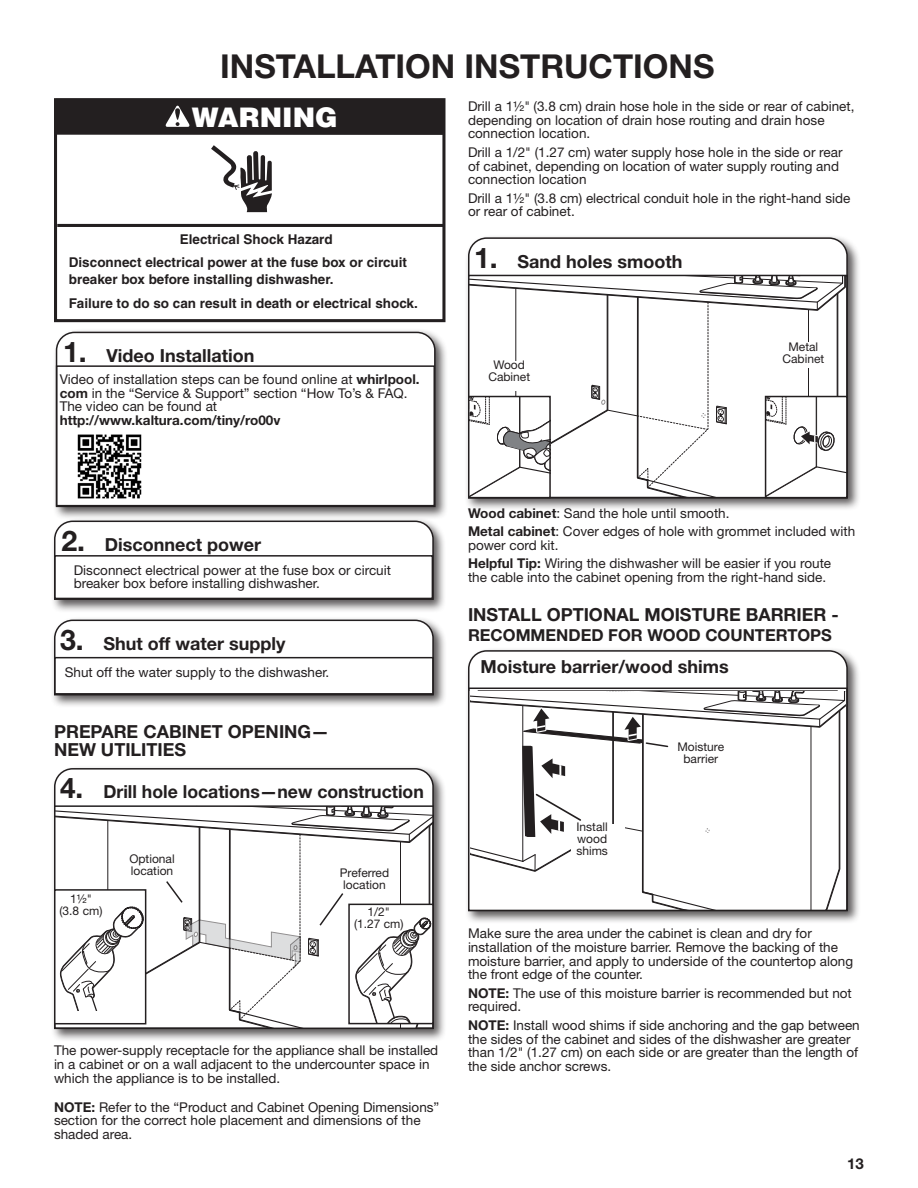
<style>
.page{position:relative;width:918px;height:1188px;background:#fff}
.page>*{position:absolute;margin:0;border:0;box-sizing:border-box;transform-origin:0 0}
.Heading_1{font:700 33px "Helvetica Neue LT Std";color:#231f20}
.t1{font:900 27px "Helvetica";color:#fff}
.Heading_2{font:700 18px/18px "Helvetica Neue LT Std";color:#231f20}
.Body_Bold{font:700 18px "Helvetica Neue LT Std";color:#231f20}
.Heading_2-2{font:700 16.5px "Helvetica Neue LT Std";color:#231f20}
.t2{font:700 15px "Helvetica Neue LT Std";color:#231f20}
.Body{font:13.5px/13.8px "Helvetica Neue LT Std";color:#231f20}
.t3{font:700 13.5px/16.5px "Helvetica";color:#231f20}
.Heading_2-3{font:13.5px/13.8px "Helvetica Neue LT Std";color:#231f20}
.Art_Callouts_Center{font:12px/12px "Helvetica Neue LT Std";color:#231f20;text-align:center}
.s1{font-size:28.5px}
.s2{font-weight:700}
</style>
<div class="page">
<div style="left:51px;top:616px;width:396px;height:92px;background:#231f20;opacity:.75"></div>
<svg style="left:53px;top:619px;width:382px;height:77px"></svg>
<div style="left:54px;top:657px;width:380px;height:38px;border:2px solid #231f20"></div>
<div style="left:65px;top:667px;width:357px;height:21px;background:#fff"></div>
<div style="left:465px;top:647px;width:396px;height:277px;background:#231f20;opacity:.75"></div>
<svg style="left:467px;top:649px;width:382px;height:263px"></svg>
<svg style="left:471px;top:691px;width:374px;height:217px"></svg>
<div style="left:468px;top:688px;width:380px;height:223px;border:2px solid #231f20"></div>
<div style="left:670px;top:742px;width:61px;height:32px;background:#fff"></div>
<div style="left:54px;top:98px;width:391px;height:224px;border:3px solid #231f20"></div>
<hr style="left:57px;top:224px;width:387px;height:3px;background:#231f20">
<div style="left:56px;top:99px;width:388px;height:36px;background:#231f20"></div>
<svg style="left:165px;top:106px;width:25px;height:21px"></svg>
<svg style="left:211px;top:145px;width:61px;height:67px"></svg>
<div style="left:465px;top:234px;width:396px;height:277px;background:#231f20;opacity:.75"></div>
<svg style="left:467px;top:237px;width:382px;height:262px"></svg>
<div style="left:765px;top:396px;width:83px;height:102px;border:2px solid #231f20"></div>
<svg style="left:469px;top:275px;width:378px;height:222px"></svg>
<div style="left:468px;top:396px;width:83px;height:102px;border:2px solid #231f20"></div>
<div style="left:480px;top:361px;width:58px;height:29px;background:#fff"></div>
<div style="left:775px;top:342px;width:58px;height:26px;background:#fff"></div>
<div style="left:51px;top:517px;width:396px;height:96px;background:#231f20;opacity:.75"></div>
<svg style="left:53px;top:520px;width:382px;height:81px"></svg>
<div style="left:54px;top:555px;width:379px;height:44px;border:2px solid #231f20"></div>
<div style="left:51px;top:765px;width:396px;height:277px;background:#231f20;opacity:.75"></div>
<svg style="left:53px;top:767px;width:382px;height:263px"></svg>
<svg style="left:55px;top:806px;width:378px;height:222px"></svg>
<div style="left:348px;top:904px;width:86px;height:120px;border:2px solid #231f20"></div>
<div style="left:574px;top:823px;width:37px;height:33px;background:#fff"></div>
<div style="left:53px;top:329px;width:395px;height:191px;background:#231f20;opacity:.75"></div>
<svg style="left:55px;top:331px;width:381px;height:177px"></svg>
<div style="left:60px;top:374px;width:366px;height:56px;background:#fff"></div>
<img style="left:72px;top:430px;width:75px;height:73px">
<div style="left:56px;top:365px;width:379px;height:141px;border:2px solid #231f20"></div>
<h1 class="Heading_1" style="left:220px;top:45px;width:496px">INSTALLATION INSTRUCTIONS</h1>
<p class="t1" style="left:192px;top:99px;width:148px">WARNING</p>
<p class="t3" style="left:180px;top:231px;width:155px">Electrical Shock Hazard</p>
<p class="t3" style="left:69px;top:254px;width:340px">Disconnect electrical power at the fuse box or circuit breaker box before installing dishwasher.</p>
<p class="t3" style="left:69px;top:294px;width:351px">Failure to do so can result in death or electrical shock.</p>
<p class="Heading_2" style="left:63px;top:346px;width:193px"><span class="s1">1.</span> Video Installation</p>
<p class="Body" style="left:60px;top:372px;width:361px">Video of installation steps can be found online at <span class="s2">whirlpool. com</span> in the “Service &amp; Support” section “How To’s &amp; FAQ.<br>The video can be found at <span class="s2">http://www.kaltura.com/tiny/ro00v</span></p>
<p class="Body" style="left:468px;top:99px;width:388px">Drill a 11/2 " (3.8 cm) drain hose hole in the side or rear of cabinet, depending on location of drain hose routing and drain hose connection location.</p>
<p class="Body" style="left:468px;top:145px;width:376px">Drill a 1/2" (1.27 cm) water supply hose hole in the side or rear of cabinet, depending on location of water supply routing and connection location</p>
<p class="Body" style="left:468px;top:191px;width:384px">Drill a 11/2 " (3.8 cm) electrical conduit hole in the right-hand side or rear of cabinet.</p>
<p class="Heading_2" style="left:474px;top:252px;width:210px"><span class="s1">1.</span> Sand holes smooth</p>
<p class="Art_Callouts_Center" style="left:488px;top:359px;width:43px">Wood<br>Cabinet</p>
<p class="Art_Callouts_Center" style="left:783px;top:340px;width:43px">Metal<br>Cabinet</p>
<p class="Heading_2" style="left:62px;top:535px;width:201px"><span class="s1">2.</span> Disconnect power</p>
<p class="Body" style="left:74px;top:563px;width:319px">Disconnect electrical power at the fuse box or circuit breaker box before installing dishwasher.</p>
<p class="Heading_2" style="left:60px;top:634px;width:227px"><span class="s1">3.</span> Shut off water supply</p>
<p class="Body" style="left:65px;top:665px;width:266px">Shut off the water supply to the dishwasher.</p>
<h2 class="Heading_2" style="left:54px;top:723px;width:277px">PREPARE CABINET OPENING—<br>NEW UTILITIES</h2>
<p class="Heading_2" style="left:60px;top:783px;width:365px"><span class="s1">4.</span> Drill hole locations—new construction</p>
<p class="Art_Callouts_Center" style="left:60px;top:893px;width:44px">11/2" (3.8 cm)</p>
<p class="Art_Callouts_Center" style="left:129px;top:852px;width:47px;text-align:left">Optional location</p>
<p class="Art_Callouts_Center" style="left:340px;top:866px;width:51px;text-align:left">Preferred location</p>
<p class="Art_Callouts_Center" style="left:354px;top:906px;width:51px">1/2" (1.27 cm)</p>
<p class="Body" style="left:54px;top:1043px;width:386px">The power-supply receptacle for the appliance shall be installed in a cabinet or on a wall adjacent to the undercounter space in which the appliance is to be installed.</p>
<h2 class="Heading_2-3" style="left:54px;top:1100px;width:387px"><span class="s2">NOTE:</span> Refer to the “Product and Cabinet Opening Dimensions” section for the correct hole placement and dimensions of the shaded area.</h2>
<p class="Body" style="left:468px;top:506px;width:263px"><span class="s2">Wood cabinet</span>: Sand the hole until smooth.</p>
<p class="Body" style="left:468px;top:524px;width:389px"><span class="s2">Metal cabinet</span>: Cover edges of hole with grommet included with power cord kit.</p>
<p class="Body" style="left:468px;top:556px;width:365px"><span class="s2">Helpful Tip:</span> Wiring the dishwasher will be easier if you route the cable into the cabinet opening from the right-hand side.</p>
<h2 class="Heading_2" style="left:468px;top:605px;width:372px">INSTALL OPTIONAL MOISTURE BARRIER -</h2>
<h2 class="Heading_2-2" style="left:468px;top:625px;width:365px">RECOMMENDED FOR WOOD COUNTERTOPS</h2>
<p class="Body_Bold" style="left:481px;top:655px;width:250px">Moisture barrier/wood shims</p>
<p class="Art_Callouts_Center" style="left:576px;top:821px;width:33px;text-align:justify">Install wood shims</p>
<p class="Art_Callouts_Center" style="left:677px;top:740px;width:48px">Moisture barrier</p>
<p class="Body" style="left:468px;top:926px;width:387px">Make sure the area under the cabinet is clean and dry for installation of the moisture barrier. Remove the backing of the moisture barrier, and apply to underside of the countertop along the front edge of the counter.</p>
<p class="Body" style="left:468px;top:986px;width:385px"><span class="s2">NOTE:</span> The use of this moisture barrier is recommended but not required.</p>
<p class="Body" style="left:468px;top:1018px;width:393px"><span class="s2">NOTE:</span> Install wood shims if side anchoring and the gap between the sides of the cabinet and sides of the dishwasher are greater than 1/2" (1.27 cm) on each side or are greater than the length of the side anchor screws.</p>
<p class="t2" style="left:847px;top:1154px;width:18px">13</p>
</div>
